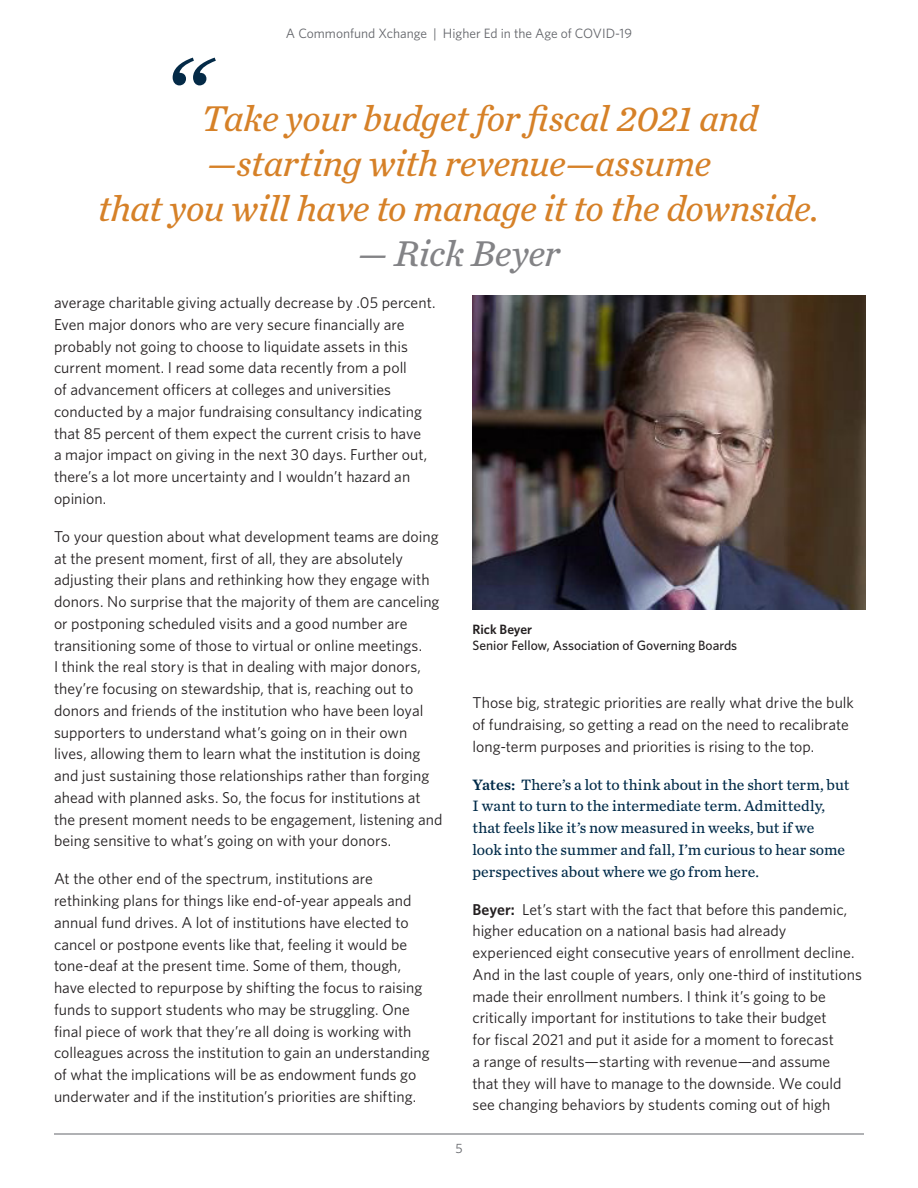
<style>
.page{position:relative;width:918px;height:1188px;background:#fff}
.page>*{position:absolute;margin:0;border:0;box-sizing:border-box;transform-origin:0 0}
.t1{font:italic 108px "Chronicle Text G3";color:#042a47}
.t2{font:italic 37.5px "Chronicle Text G3";letter-spacing:-.01em;color:#d68128}
.t3{font:italic 37.5px "Chronicle Text G3";letter-spacing:-.005em;color:#838386}
.t4{font:15.75px/21.8px "Whitney";color:#231f20}
.t5{font:15.75px/21.8px "Chronicle Text G3";letter-spacing:.005em;color:#002b49}
.t6{font:13.5px "Whitney";color:#63656a}
.t7{font:500 13.5px "Whitney";color:#231f20}
.t8{font:600 13.5px "Whitney";color:#231f20}
.s1{font-family:"Chronicle Text G3 Semi"}
.s2{font-weight:600}
</style>
<div class="page">
<hr style="left:54px;top:1134px;width:810px;height:1px;background:#63656a">
<img style="left:472px;top:295px;width:393px;height:315px">
<p class="t6" style="left:286px;top:24px;width:348px">A Commonfund Xchange | Higher Ed in the Age of COVID-19</p>
<h1 class="t1" style="left:160px;top:12px;width:47px">“</h1>
<h2 class="t2" style="left:201px;top:90px;width:558px">Take your budget for fiscal 2021 and</h2>
<h2 class="t2" style="left:207px;top:135px;width:505px">—starting with revenue—assume</h2>
<h2 class="t2" style="left:98px;top:180px;width:723px">that you will have to manage it to the downside.</h2>
<h2 class="t3" style="left:358px;top:225px;width:204px">— Rick Beyer</h2>
<p class="t4" style="left:54px;top:291px;width:383px">average charitable giving actually decrease by .05 percent.<br>Even major donors who are very secure financially are probably not going to choose to liquidate assets in this current moment. I read some data recently from a poll<br>of advancement officers at colleges and universities conducted by a major fundraising consultancy indicating that 85 percent of them expect the current crisis to have<br>a major impact on giving in the next 30 days. Further out, there’s a lot more uncertainty and I wouldn’t hazard an opinion.</p>
<p class="t4" style="left:54px;top:525px;width:390px">To your question about what development teams are doing at the present moment, first of all, they are absolutely adjusting their plans and rethinking how they engage with donors. No surprise that the majority of them are canceling or postponing scheduled visits and a good number are transitioning some of those to virtual or online meetings.<br>I think the real story is that in dealing with major donors, they’re focusing on stewardship, that is, reaching out to donors and friends of the institution who have been loyal supporters to understand what’s going on in their own lives, allowing them to learn what the institution is doing and just sustaining those relationships rather than forging ahead with planned asks. So, the focus for institutions at the present moment needs to be engagement, listening and being sensitive to what’s going on with your donors.</p>
<p class="t4" style="left:54px;top:868px;width:377px">At the other end of the spectrum, institutions are rethinking plans for things like end-of-year appeals and annual fund drives. A lot of institutions have elected to cancel or postpone events like that, feeling it would be tone-deaf at the present time. Some of them, though, have elected to repurpose by shifting the focus to raising funds to support students who may be struggling. One final piece of work that they’re all doing is working with colleagues across the institution to gain an understanding of what the implications will be as endowment funds go underwater and if the institution’s priorities are shifting.</p>
<p class="t8" style="left:472px;top:620px;width:61px">Rick Beyer</p>
<p class="t7" style="left:472px;top:637px;width:266px">Senior Fellow, Association of Governing Boards</p>
<p class="t4" style="left:472px;top:691px;width:383px">Those big, strategic priorities are really what drive the bulk of fundraising, so getting a read on the need to recalibrate long-term purposes and priorities is rising to the top.</p>
<p class="t5" style="left:472px;top:773px;width:378px"><span class="s1">Yates:</span> There’s a lot to think about in the short term, but I want to turn to the intermediate term. Admittedly, that feels like it’s now measured in weeks, but if we<br>look into the summer and fall, I’m curious to hear some perspectives about where we go from here.</p>
<p class="t4" style="left:472px;top:898px;width:391px"><span class="s2">Beyer:</span> Let’s start with the fact that before this pandemic, higher education on a national basis had already experienced eight consecutive years of enrollment decline.<br>And in the last couple of years, only one-third of institutions made their enrollment numbers. I think it’s going to be critically important for institutions to take their budget<br>for fiscal 2021 and put it aside for a moment to forecast<br>a range of results—starting with revenue—and assume<br>that they will have to manage to the downside. We could see changing behaviors by students coming out of high</p>
<p class="t6" style="left:455px;top:1139px;width:9px">5</p>
</div>
